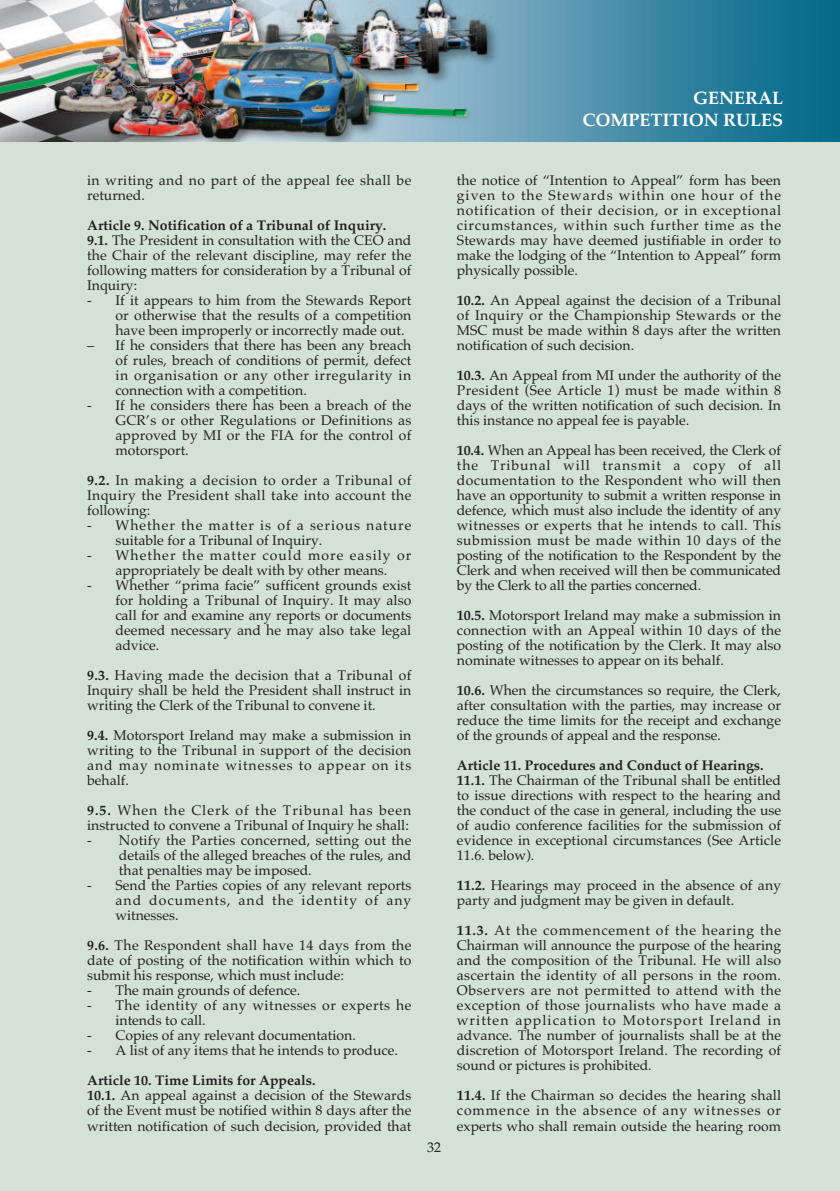
<style>
.page{position:relative;width:840px;height:1191px;background:#fff}
.page>*{position:absolute;margin:0;border:0;box-sizing:border-box;transform-origin:0 0}
.t1{font:700 18px/22px "Palatino";color:#fff;text-align:right}
.t2{font:14px/15px "Palatino";color:#231f20;text-align:justify}
.t3{font:14px/15px "Palatino";letter-spacing:.065em;color:#231f20}
.t4{font:14px/15px "Palatino";letter-spacing:.04em;color:#231f20}
.t5{font:14px/15px "Palatino";letter-spacing:.025em;color:#231f20}
.s1{font-weight:700}
.s2{font-size:13.6px}
</style>
<div class="page">
<div style="left:0;top:0;width:839px;height:1191px;background:#d4e2d5"></div>
<img style="left:0;top:0;width:839px;height:142px">
<p class="t1" style="left:582px;top:87px;width:202px">GENERAL<br>COMPETITION RULES</p>
<p class="t5" style="left:87px;top:173px;width:325px">in writing and no part of the appeal fee shall be returned.</p>
<p class="t2" style="left:87px;top:218px;width:325px;text-align:left"><span class="s1">Article 9. Notification of a Tribunal of Inquiry.<br>9.1.</span> The President in consultation with the CEO and the Chair of the relevant discipline, may refer the following matters for consideration by a Tribunal of Inquiry:</p>
<p class="t2" style="left:115px;top:293px;width:297px;text-indent:-28px">- If it appears to him from the Stewards Report or otherwise that the results of a competition have been improperly or incorrectly made out.</p>
<p class="t2" style="left:115px;top:338px;width:297px;text-indent:-28px">– If he considers that there has been any breach of rules, breach of conditions of permit, defect in organisation or any other irregularity in connection with a competition.</p>
<p class="t2" style="left:115px;top:398px;width:297px;text-indent:-28px">- If he considers there has been a breach of the GCR’s or other Regulations or Definitions as approved by MI or the FIA for the control of motorsport.</p>
<p class="t2" style="left:87px;top:473px;width:325px"><span class="s1">9.2.</span> In making a decision to order a Tribunal of Inquiry the President shall take into account the following:</p>
<p class="t3" style="left:115px;top:518px;width:297px;text-indent:-28px">- Whether the matter is of a serious nature suitable for a Tribunal of Inquiry.</p>
<p class="t2" style="left:87px;top:548px;width:325px;text-align:center">- Whether the matter could more easily or appropriately be dealt with by other means.</p>
<p class="t2" style="left:115px;top:578px;width:297px;text-indent:-28px">- Whether “prima facie” sufficent grounds exist for holding a Tribunal of Inquiry. It may also call for and examine any reports or documents deemed necessary and he may also take legal advice.</p>
<p class="t2" style="left:87px;top:668px;width:325px"><span class="s1">9.3.</span> Having made the decision that a Tribunal of Inquiry shall be held the President shall instruct in writing the Clerk of the Tribunal to convene it.</p>
<p class="t2" style="left:87px;top:728px;width:325px"><span class="s1">9.4.</span> Motorsport Ireland may make a submission in writing to the Tribunal in support of the decision and may nominate witnesses to appear on its behalf.</p>
<p class="t2" style="left:87px;top:803px;width:325px"><span class="s1">9.5.</span> When the Clerk of the Tribunal has been instructed to convene a Tribunal of Inquiry he shall:</p>
<p class="t2" style="left:119px;top:833px;width:294px;text-indent:-32px">- Notify the Parties concerned, setting out the details of the alleged breaches of the rules, and that penalties may be imposed.</p>
<p class="t2" style="left:115px;top:878px;width:297px;text-indent:-28px">- Send the Parties copies of any relevant reports and documents, and the identity of any witnesses.</p>
<p class="t2" style="left:87px;top:938px;width:325px"><span class="s1">9.6.</span> The Respondent shall have 14 days from the date of posting of the notification within which to submit his response, which must include:</p>
<p class="t2" style="left:87px;top:983px;width:214px">- The main grounds of defence.</p>
<p class="t4" style="left:115px;top:998px;width:297px;text-indent:-28px">- The identity of any witnesses or experts he intends to call.</p>
<p class="t2" style="left:87px;top:1028px;width:270px">- Copies of any relevant documentation.</p>
<p class="t2" style="left:87px;top:1043px;width:312px">- A list of any items that he intends to produce.</p>
<p class="t2" style="left:87px;top:1073px;width:325px;text-align:left"><span class="s1">Article 10. Time Limits for Appeals.<br>10.1.</span> An appeal against a decision of the Stewards of the <span class="s2">Event</span> must be notified within 8 days after the written notification of such decision, provided that</p>
<p class="t2" style="left:427px;top:1139px;width:15px">32</p>
<p class="t2" style="left:456px;top:173px;width:325px">the notice of “Intention to Appeal” form has been given to the Stewards within one hour of the notification of their decision, or in exceptional circumstances, within such further time as the Stewards may have deemed justifiable in order to make the lodging of the “Intention to Appeal” form physically possible.</p>
<p class="t2" style="left:456px;top:293px;width:325px"><span class="s1">10.2.</span> An Appeal against the decision of a Tribunal of Inquiry or the Championship Stewards or the MSC must be made within 8 days after the written notification of such decision.</p>
<p class="t2" style="left:456px;top:368px;width:325px"><span class="s1">10.3.</span> An Appeal from MI under the authority of the President (See Article 1) must be made within 8 days of the written notification of such decision. In this instance no appeal fee is payable.</p>
<p class="t2" style="left:456px;top:443px;width:325px"><span class="s1">10.4.</span> When an Appeal has been received, the Clerk of the Tribunal will transmit a copy of all documentation to the Respondent who will then have an opportunity to submit a written response in defence, which must also include the identity of any witnesses or experts that he intends to call. This submission must be made within 10 days of the posting of the notification to the Respondent by the Clerk and when received will then be communicated by the Clerk to all the parties concerned.</p>
<p class="t2" style="left:456px;top:608px;width:325px"><span class="s1">10.5.</span> Motorsport Ireland may make a submission in connection with an Appeal within 10 days of the posting of the notification by the Clerk. It may also nominate witnesses to appear on its behalf.</p>
<p class="t2" style="left:456px;top:683px;width:325px"><span class="s1">10.6.</span> When the circumstances so require, the Clerk, after consultation with the parties, may increase or reduce the time limits for the receipt and exchange of the grounds of appeal and the response.</p>
<p class="t2" style="left:456px;top:758px;width:325px;text-align:left"><span class="s1">Article 11. Procedures and Conduct of Hearings.<br>11.1.</span> The Chairman of the Tribunal shall be entitled to issue directions with respect to the hearing and the conduct of the case in general, including the use of audio conference facilities for the submission of evidence in exceptional circumstances (See Article 11.6. below).</p>
<p class="t2" style="left:456px;top:878px;width:325px"><span class="s1">11.2.</span> Hearings may proceed in the absence of any party and judgment may be given in default.</p>
<p class="t2" style="left:456px;top:923px;width:325px"><span class="s1">11.3.</span> At the commencement of the hearing the Chairman will announce the purpose of the hearing and the composition of the Tribunal. He will also ascertain the identity of all persons in the room.<br>Observers are not permitted to attend with the exception of those journalists who have made a written application to Motorsport Ireland in advance. The number of journalists shall be at the discretion of Motorsport Ireland. The recording of sound or pictures is prohibited.</p>
<p class="t2" style="left:456px;top:1088px;width:325px"><span class="s1">11.4.</span> If the Chairman so decides the hearing shall commence in the absence of any witnesses or experts who shall remain outside the hearing room</p>
</div>
